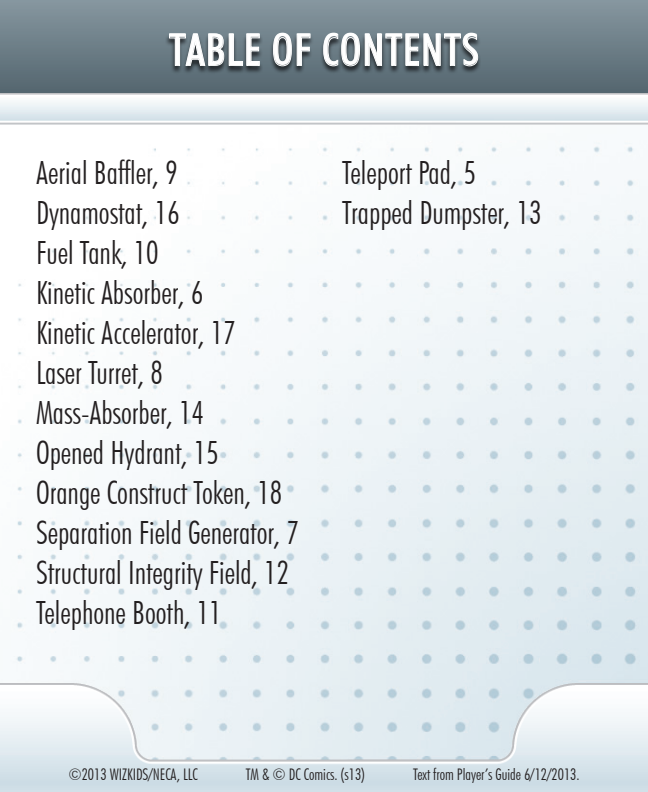
<style>
.page{position:relative;width:648px;height:792px;background:#fff}
.page>*{position:absolute;margin:0;border:0;box-sizing:border-box;transform-origin:0 0}
.t1{font:500 condensed 44px "Futura BT";letter-spacing:.025em;color:#fff}
.t2{font:300 condensed 32px/40px "Futura BT";color:#231f20}
.t3{font:300 condensed 16px "Futura BT";color:#231f20}
</style>
<div class="page">
<img style="left:0;top:93px;width:648px;height:590px">
<img style="left:0;top:683px;width:648px;height:109px">
<div style="left:0;top:0;width:648px;height:93px;background:linear-gradient(to bottom,#8697a0,#54666f)"></div>
<div style="left:165px;top:34px;width:316px;height:40px;background:#231f20;opacity:.75"></div>
<svg style="left:169px;top:33px;width:91px;height:33px;background:#727d82"></svg>
<svg style="left:273px;top:33px;width:38px;height:34px"></svg>
<svg style="left:323px;top:33px;width:155px;height:34px;background:#707a7f"></svg>
<h1 class="t1" style="left:169px;top:23px;width:311px">TABLE OF CONTENTS</h1>
<p class="t2" style="left:36px;top:153px;width:265px">Aerial Baffler, 9<br>Dynamostat, 16<br>Fuel Tank, 10<br>Kinetic Absorber, 6<br>Kinetic Accelerator, 17<br>Laser Turret, 8<br>Mass-Absorber, 14<br>Opened Hydrant, 15<br>Orange Construct Token, 18<br>Separation Field Generator, 7<br>Structural Integrity Field, 12<br>Telephone Booth, 11</p>
<p class="t2" style="left:342px;top:153px;width:201px">Teleport Pad, 5<br>Trapped Dumpster, 13</p>
<p class="t3" style="left:68px;top:765px;width:131px">©2013 WIZKIDS/NECA, LLC</p>
<p class="t3" style="left:246px;top:765px;width:121px">TM &amp; © DC Comics. (s13)</p>
<p class="t3" style="left:413px;top:765px;width:168px">Text from Player’s Guide 6/12/2013.</p>
</div>
